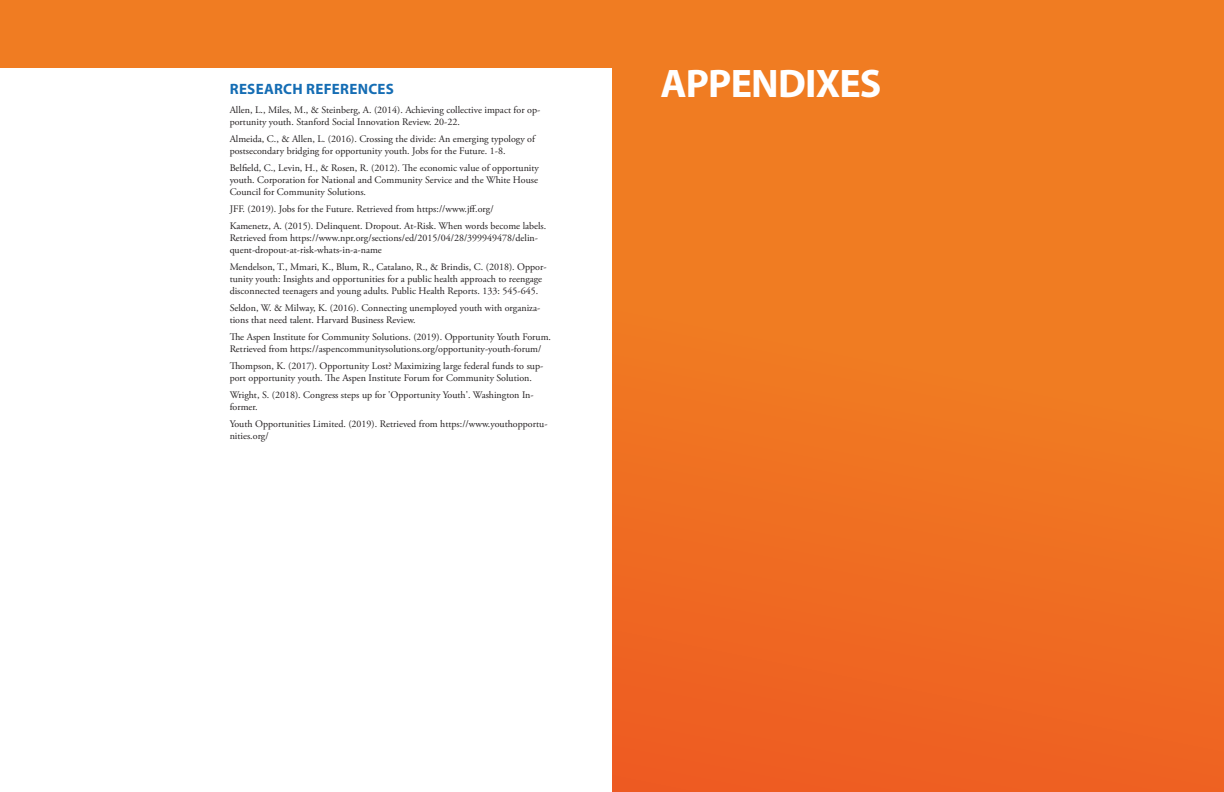
<style>
.page{position:relative;width:1224px;height:792px;background:#fff}
.page>*{position:absolute;margin:0;border:0;box-sizing:border-box;transform-origin:0 0}
.t1{font:700 40px "Myriad Pro";letter-spacing:-.02em;color:#fff}
.t2{font:700 15px "Myriad Pro";letter-spacing:.02em;color:#156db4}
.t3{font:10px/12px "Adobe Garamond Pro";color:#231f20}
</style>
<div class="page">
<div style="left:612px;top:0;width:612px;height:792px;background:linear-gradient(to bottom,#f18422,#ef6422)"></div>
<div style="left:0;top:0;width:612px;height:67px;background:#f07c22"></div>
<h2 class="t2" style="left:230px;top:79px;width:166px">RESEARCH REFERENCES</h2>
<p class="t3" style="left:230px;top:104px;width:312px">Allen, L., Miles, M., &amp; Steinberg, A. (2014). Achieving collective impact for op&shy;portunity youth. Stanford Social Innovation Review. 20-22.</p>
<p class="t3" style="left:230px;top:133px;width:307px">Almeida, C., &amp; Allen, L. (2016). Crossing the divide: An emerging typology of postsecondary bridging for opportunity youth. Jobs for the Future. 1-8.</p>
<p class="t3" style="left:230px;top:162px;width:311px;text-align:justify">Belfield, C., Levin, H., &amp; Rosen, R. (2012). The economic value of opportunity youth. Corporation for National and Community Service and the White House Council for Community Solutions.</p>
<p class="t3" style="left:230px;top:201px;width:318px;line-height:17px">JFF. (2019). Jobs for the Future. Retrieved from https://www.jff.org/<br>Kamenetz, A. (2015). Delinquent. Dropout. At-Risk. When words become labels.</p>
<p class="t3" style="left:230px;top:232px;width:310px">Retrieved from https://www.npr.org/sections/ed/2015/04/28/399949478/delin&shy;quent-dropout-at-risk-whats-in-a-name</p>
<p class="t3" style="left:230px;top:261px;width:318px">Mendelson, T., Mmari, K., Blum, R., Catalano, R., &amp; Brindis, C. (2018). Oppor&shy;tunity youth: Insights and opportunities for a public health approach to reengage disconnected teenagers and young adults. Public Health Reports. 133: 545-645.</p>
<p class="t3" style="left:230px;top:302px;width:312px">Seldon, W. &amp; Milway, K. (2016). Connecting unemployed youth with organiza&shy;tions that need talent. Harvard Business Review.</p>
<p class="t3" style="left:230px;top:331px;width:323px">The Aspen Institute for Community Solutions. (2019). Opportunity Youth Forum.<br>Retrieved from https://aspencommunitysolutions.org/opportunity-youth-forum/</p>
<p class="t3" style="left:230px;top:360px;width:315px">Thompson, K. (2017). Opportunity Lost? Maximizing large federal funds to sup&shy;port opportunity youth. The Aspen Institute Forum for Community Solution.</p>
<p class="t3" style="left:230px;top:389px;width:306px">Wright, S. (2018). Congress steps up for 'Opportunity Youth'. Washington In&shy;former.</p>
<p class="t3" style="left:230px;top:418px;width:319px">Youth Opportunities Limited. (2019). Retrieved from https://www.youthopportu&shy;nities.org/</p>
<h1 class="t1" style="left:660px;top:58px;width:223px">APPENDIXES</h1>
</div>
